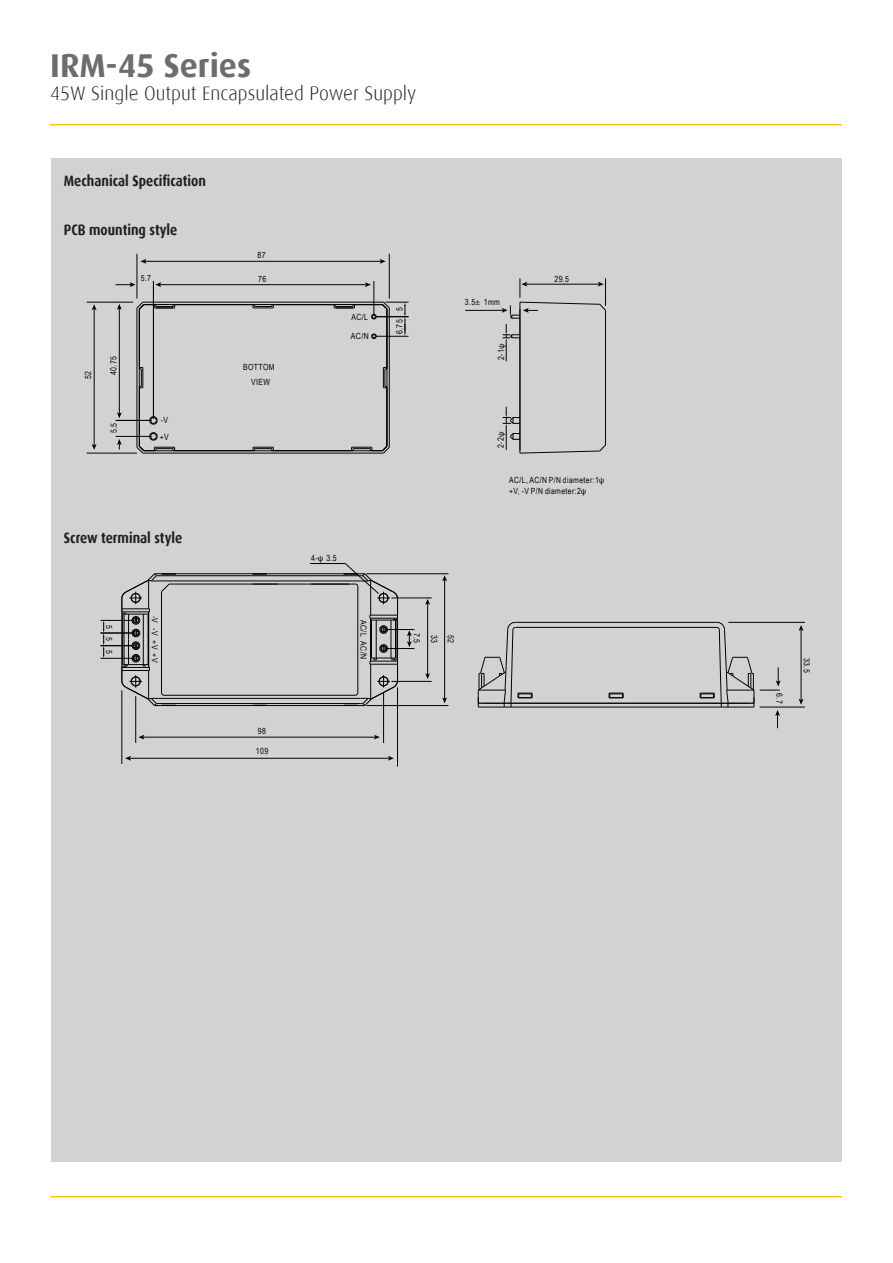
<style>
.page{position:relative;width:893px;height:1263px;background:#fff}
.page>*{position:absolute;margin:0;border:0;box-sizing:border-box;transform-origin:0 0}
.t1{font:700 33px "Dax";color:#6c6d70}
.t2{font:300 19.5px "Dax";color:#231f20}
.t3{font:700 15px "Dax";color:#231f20;scale:.87 1}
.t4{font:8.55px/11.1px "Arial Narrow";letter-spacing:.045em;color:#030303}
.s1{font-family:"Inn Ming";font-weight:500}
</style>
<div class="page">
<hr style="left:50px;top:124px;width:791px;height:1px;background:#fec40e">
<hr style="left:51px;top:1196px;width:790px;height:1px;background:#fec40e">
<div style="left:51px;top:158px;width:791px;height:1004px;background:#d1d2d4"></div>
<hr style="left:511px;top:707px;width:210px;height:1px;background:#030303">
<hr style="left:513px;top:703px;width:87px;height:1px;background:#030303">
<hr style="left:632px;top:703px;width:87px;height:1px;background:#030303">
<hr style="left:515px;top:622px;width:202px;height:1px;background:#030303">
<svg style="left:600px;top:693px;width:32px;height:11px"></svg>
<hr style="left:515px;top:627px;width:202px;height:1px;background:#030303">
<svg style="left:477px;top:622px;width:56px;height:86px"></svg>
<hr style="left:169px;top:584px;width:84px;height:1px;background:#030303">
<hr style="left:278px;top:584px;width:33px;height:1px;background:#030303">
<svg style="left:253px;top:584px;width:25px;height:1px"></svg>
<svg style="left:252px;top:574px;width:15px;height:1px"></svg>
<hr style="left:155px;top:573px;width:210px;height:1px;background:#030303">
<hr style="left:164px;top:695px;width:191px;height:1px;background:#030303">
<hr style="left:155px;top:705px;width:210px;height:1px;background:#030303">
<hr style="left:159px;top:575px;width:201px;height:1px;background:#030303">
<hr style="left:159px;top:581px;width:201px;height:1px;background:#030303">
<hr style="left:159px;top:698px;width:201px;height:1px;background:#030303">
<hr style="left:159px;top:703px;width:201px;height:1px;background:#030303">
<hr style="left:760px;top:707px;width:45px;height:1px;background:#030303">
<hr style="left:728px;top:622px;width:77px;height:1px;background:#030303">
<svg style="left:121px;top:573px;width:55px;height:133px"></svg>
<hr style="left:391px;top:598px;width:41px;height:1px;background:#030303">
<hr style="left:391px;top:681px;width:41px;height:1px;background:#030303">
<hr style="left:366px;top:573px;width:82px;height:1px;background:#030303">
<hr style="left:366px;top:705px;width:82px;height:1px;background:#030303">
<hr style="left:100px;top:620px;width:34px;height:1px;background:#030303">
<hr style="left:100px;top:633px;width:34px;height:1px;background:#030303">
<hr style="left:100px;top:645px;width:34px;height:1px;background:#030303">
<hr style="left:100px;top:658px;width:34px;height:1px;background:#030303">
<hr style="left:383px;top:692px;width:1px;height:51px;background:#030303">
<hr style="left:135px;top:696px;width:1px;height:47px;background:#030303">
<hr style="left:143px;top:737px;width:233px;height:1px;background:#030303">
<svg style="left:374px;top:735px;width:6px;height:5px"></svg>
<svg style="left:138px;top:735px;width:6px;height:5px"></svg>
<hr style="left:397px;top:687px;width:1px;height:80px;background:#030303">
<hr style="left:122px;top:690px;width:1px;height:74px;background:#030303">
<hr style="left:129px;top:758px;width:261px;height:1px;background:#030303">
<svg style="left:388px;top:756px;width:6px;height:5px"></svg>
<svg style="left:125px;top:756px;width:6px;height:5px"></svg>
<svg style="left:103px;top:620px;width:1px;height:38px"></svg>
<hr style="left:465px;top:310px;width:38px;height:1px;background:#030303">
<hr style="left:153px;top:281px;width:1px;height:138px;background:#030303">
<hr style="left:374px;top:281px;width:1px;height:34px;background:#030303">
<hr style="left:160px;top:284px;width:207px;height:1px;background:#030303">
<svg style="left:155px;top:282px;width:6px;height:5px"></svg>
<svg style="left:365px;top:282px;width:6px;height:5px"></svg>
<hr style="left:444px;top:579px;width:1px;height:120px;background:#030303">
<svg style="left:442px;top:575px;width:5px;height:6px"></svg>
<svg style="left:442px;top:697px;width:5px;height:6px"></svg>
<hr style="left:801px;top:629px;width:1px;height:71px;background:#030303">
<svg style="left:799px;top:625px;width:4px;height:6px"></svg>
<svg style="left:799px;top:699px;width:4px;height:6px"></svg>
<svg style="left:700px;top:622px;width:81px;height:106px"></svg>
<hr style="left:427px;top:603px;width:1px;height:72px;background:#030303">
<svg style="left:425px;top:599px;width:5px;height:6px"></svg>
<svg style="left:425px;top:673px;width:5px;height:6px"></svg>
<svg style="left:309px;top:563px;width:105px;height:143px"></svg>
<svg style="left:115px;top:282px;width:21px;height:5px"></svg>
<hr style="left:137px;top:254px;width:1px;height:45px;background:#030303">
<hr style="left:389px;top:254px;width:1px;height:45px;background:#030303">
<hr style="left:145px;top:261px;width:236px;height:1px;background:#030303">
<svg style="left:140px;top:259px;width:6px;height:5px"></svg>
<svg style="left:380px;top:259px;width:6px;height:5px"></svg>
<hr style="left:119px;top:308px;width:1px;height:106px;background:#030303">
<svg style="left:117px;top:304px;width:5px;height:6px"></svg>
<svg style="left:117px;top:412px;width:5px;height:6px"></svg>
<hr style="left:116px;top:420px;width:36px;height:1px;background:#030303">
<hr style="left:116px;top:436px;width:36px;height:1px;background:#030303">
<svg style="left:117px;top:439px;width:5px;height:11px"></svg>
<hr style="left:87px;top:302px;width:46px;height:1px;background:#030303">
<hr style="left:87px;top:453px;width:50px;height:1px;background:#030303">
<hr style="left:94px;top:309px;width:1px;height:137px;background:#030303">
<svg style="left:92px;top:304px;width:5px;height:6px"></svg>
<svg style="left:92px;top:444px;width:5px;height:6px"></svg>
<hr style="left:605px;top:310px;width:1px;height:135px;background:#030303">
<hr style="left:520px;top:388px;width:1px;height:58px;background:#030303">
<svg style="left:520px;top:367px;width:1px;height:21px"></svg>
<hr style="left:520px;top:302px;width:1px;height:65px;background:#030303">
<hr style="left:387px;top:386px;width:1px;height:60px;background:#030303">
<hr style="left:387px;top:309px;width:1px;height:60px;background:#030303">
<hr style="left:389px;top:308px;width:1px;height:139px;background:#030303">
<hr style="left:137px;top:308px;width:1px;height:139px;background:#030303">
<hr style="left:143px;top:453px;width:240px;height:1px;background:#030303">
<hr style="left:143px;top:302px;width:240px;height:1px;background:#030303">
<hr style="left:386px;top:309px;width:1px;height:58px;background:#030303">
<hr style="left:386px;top:388px;width:1px;height:58px;background:#030303">
<svg style="left:383px;top:367px;width:5px;height:21px"></svg>
<hr style="left:139px;top:388px;width:1px;height:58px;background:#030303">
<hr style="left:139px;top:309px;width:1px;height:58px;background:#030303">
<svg style="left:139px;top:367px;width:5px;height:21px"></svg>
<hr style="left:273px;top:450px;width:79px;height:1px;background:#030303">
<svg style="left:253px;top:447px;width:21px;height:4px"></svg>
<svg style="left:351px;top:445px;width:39px;height:9px"></svg>
<hr style="left:175px;top:450px;width:78px;height:1px;background:#030303">
<hr style="left:175px;top:304px;width:78px;height:1px;background:#030303">
<hr style="left:273px;top:304px;width:61px;height:1px;background:#030303">
<svg style="left:253px;top:304px;width:21px;height:5px"></svg>
<svg style="left:136px;top:301px;width:39px;height:9px"></svg>
<svg style="left:149px;top:416px;width:9px;height:9px"></svg>
<svg style="left:136px;top:432px;width:39px;height:22px"></svg>
<svg style="left:334px;top:301px;width:75px;height:38px"></svg>
<svg style="left:503px;top:407px;width:103px;height:47px"></svg>
<svg style="left:502px;top:278px;width:104px;height:83px"></svg>
<p class="t1" style="left:50px;top:47px;width:202px">IRM-45 Series</p>
<p class="t2" style="left:50px;top:83px;width:368px">45W Single Output Encapsulated Power Supply</p>
<p class="t3" style="left:64px;top:172px;width:165px">Mechanical Specification</p>
<p class="t3" style="left:64px;top:222px;width:132px">PCB mounting style</p>
<p class="t4" style="left:258px;top:249px;width:10px">87</p>
<p class="t4" style="left:141px;top:272px;width:12px">5.7</p>
<p class="t4" style="left:258px;top:273px;width:10px">76</p>
<p class="t4" style="left:82px;top:379px;width:10px;rotate:-90deg">52</p>
<p class="t4" style="left:108px;top:375px;width:20px;rotate:-90deg">40.75</p>
<p class="t4" style="left:108px;top:433px;width:12px;rotate:-90deg">5.5</p>
<p class="t4" style="left:160px;top:411px;width:11px;line-height:16.6px">-V +V</p>
<p class="t4" style="left:243px;top:359px;width:33px;line-height:15.1px;text-align:center">BOTTOM<br>VIEW</p>
<p class="t3" style="left:64px;top:530px;width:138px">Screw terminal style</p>
<p class="t4" style="left:115px;top:624px;width:31px;rotate:90deg">555</p>
<p class="t4" style="left:161px;top:616px;width:9px;rotate:90deg">-V</p>
<p class="t4" style="left:161px;top:628px;width:35px;rotate:90deg">-V +V +V</p>
<p class="t4" style="left:258px;top:725px;width:10px">98</p>
<p class="t4" style="left:256px;top:745px;width:14px">109</p>
<p class="t4" style="left:351px;top:311px;width:18px">AC/L</p>
<p class="t4" style="left:351px;top:330px;width:19px">AC/N</p>
<p class="t4" style="left:394px;top:334px;width:28px;rotate:-90deg">6.75 5</p>
<p class="t4" style="left:465px;top:296px;width:37px">3.5<span class="s1">±</span> 1mm</p>
<p class="t4" style="left:495px;top:360px;width:18px;rotate:-90deg">2-1<span class="s1">ψ</span></p>
<p class="t4" style="left:554px;top:273px;width:16px">29.5</p>
<p class="t4" style="left:311px;top:552px;width:27px">4-<span class="s1">ψ</span> 3.5</p>
<p class="t4" style="left:369px;top:620px;width:41px;rotate:90deg">AC/L AC/N</p>
<p class="t4" style="left:495px;top:448px;width:18px;rotate:-90deg">2-2<span class="s1">ψ</span></p>
<p class="t4" style="left:509px;top:474px;width:97px">AC/L, AC/N P/N diameter:1<span class="s1">ψ </span>+V, -V P/N diameter:2<span class="s1">ψ</span></p>
<p class="t4" style="left:423px;top:633px;width:12px;rotate:90deg">7.5</p>
<p class="t4" style="left:440px;top:635px;width:10px;rotate:90deg">33</p>
<p class="t4" style="left:457px;top:635px;width:10px;rotate:90deg">52</p>
<p class="t4" style="left:785px;top:693px;width:12px;rotate:90deg">6.7</p>
<p class="t4" style="left:813px;top:658px;width:16px;rotate:90deg">33.5</p>
</div>
